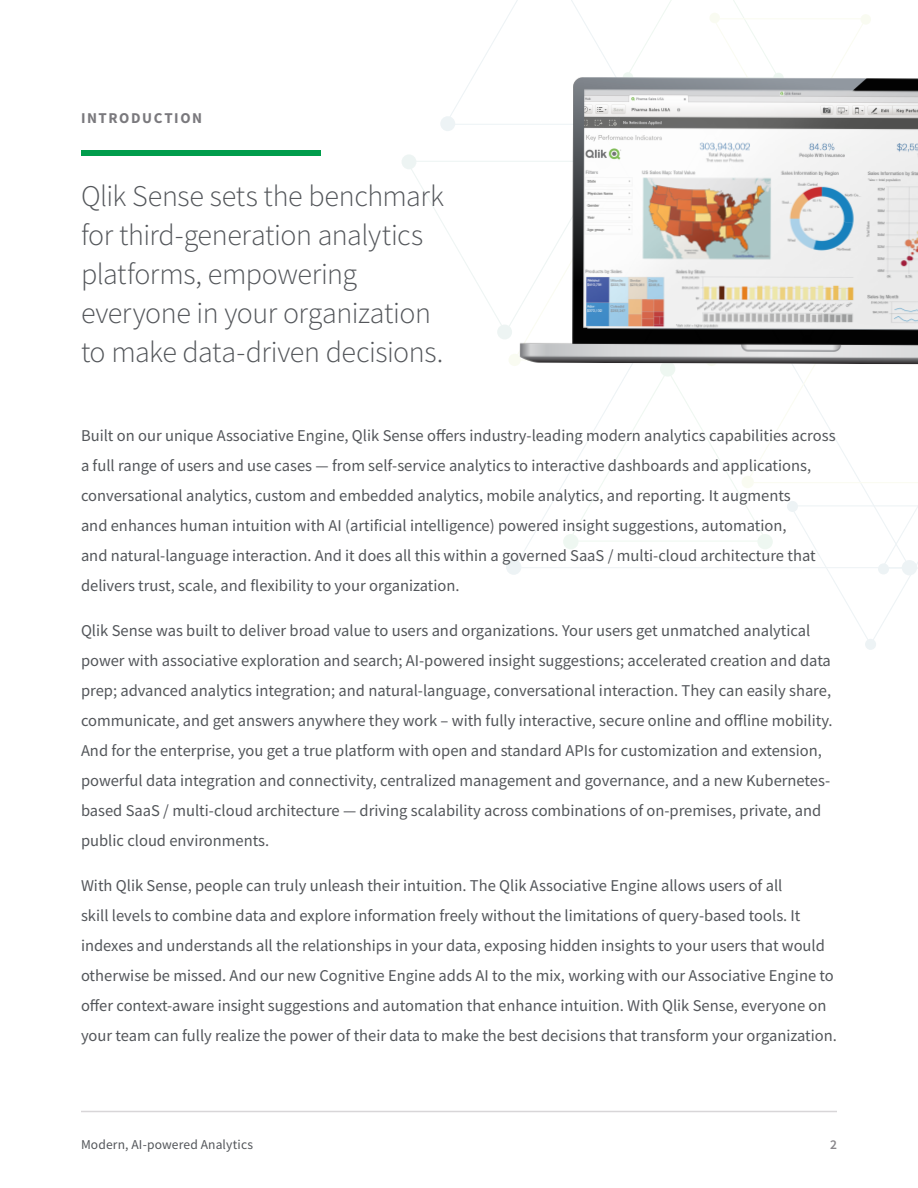
<style>
.page{position:relative;width:918px;height:1188px;background:#fff}
.page>*{position:absolute;margin:0;border:0;box-sizing:border-box;transform-origin:0 0}
.t1{font:300 30px/39px "Source Sans Pro";letter-spacing:-.015em;color:#53565a}
.t2{font:16.5px/30px "Source Sans Pro";color:#53565a}
.t3{font:700 15px "Source Sans Pro";letter-spacing:.105em;color:#7a797d}
.t4{font:13.5px "Source Sans Pro";letter-spacing:.01em;color:#53565a}
.t5{font:600 13.5px "Source Sans Pro";color:#89878b}
</style>
<div class="page">
<hr style="left:81px;top:1111px;width:756px;height:1px;background:#d8d6d8">
<svg style="left:401px;top:154px;width:15px;height:15px"></svg>
<div style="left:865px;top:639px;width:11px;height:11px;background:#edf3f5;border-radius:50%"></div>
<svg style="left:406px;top:0;width:512px;height:640px"></svg>
<div style="left:81px;top:150px;width:240px;height:6px;background:#009d4c"></div>
<img style="left:484px;top:43px;width:434px;height:360px">
<p class="t3" style="left:81px;top:112px;width:123px">INTRODUCTION</p>
<h1 class="t1" style="left:81px;top:178px;width:364px">Qlik Sense sets the benchmark for third-generation analytics platforms, empowering everyone in your organization to make data-driven decisions.</h1>
<p class="t2" style="left:81px;top:422px;width:756px">Built on our unique Associative Engine, Qlik Sense offers industry-leading modern analytics capabilities across a full range of users and use cases — from self-service analytics to interactive dashboards and applications, conversational analytics, custom and embedded analytics, mobile analytics, and reporting. It augments<br>and enhances human intuition with AI (artificial intelligence) powered insight suggestions, automation,<br>and natural-language interaction. And it does all this within a governed SaaS / multi-cloud architecture that delivers trust, scale, and flexibility to your organization.</p>
<p class="t2" style="left:81px;top:617px;width:753px">Qlik Sense was built to deliver broad value to users and organizations. Your users get unmatched analytical power with associative exploration and search; AI-powered insight suggestions; accelerated creation and data prep; advanced analytics integration; and natural-language, conversational interaction. They can easily share, communicate, and get answers anywhere they work – with fully interactive, secure online and offline mobility.<br>And for the enterprise, you get a true platform with open and standard APIs for customization and extension, powerful data integration and connectivity, centralized management and governance, and a new Kubernetes&shy;based SaaS / multi-cloud architecture — driving scalability across combinations of on-premises, private, and public cloud environments.</p>
<p class="t2" style="left:81px;top:872px;width:758px">With Qlik Sense, people can truly unleash their intuition. The Qlik Associative Engine allows users of all<br>skill levels to combine data and explore information freely without the limitations of query-based tools. It indexes and understands all the relationships in your data, exposing hidden insights to your users that would otherwise be missed. And our new Cognitive Engine adds AI to the mix, working with our Associative Engine to offer context-aware insight suggestions and automation that enhance intuition. With Qlik Sense, everyone on your team can fully realize the power of their data to make the best decisions that transform your organization.</p>
<p class="t4" style="left:81px;top:1139px;width:174px">Modern, AI-powered Analytics</p>
<p class="t5" style="left:830px;top:1136px;width:8px">2</p>
</div>
